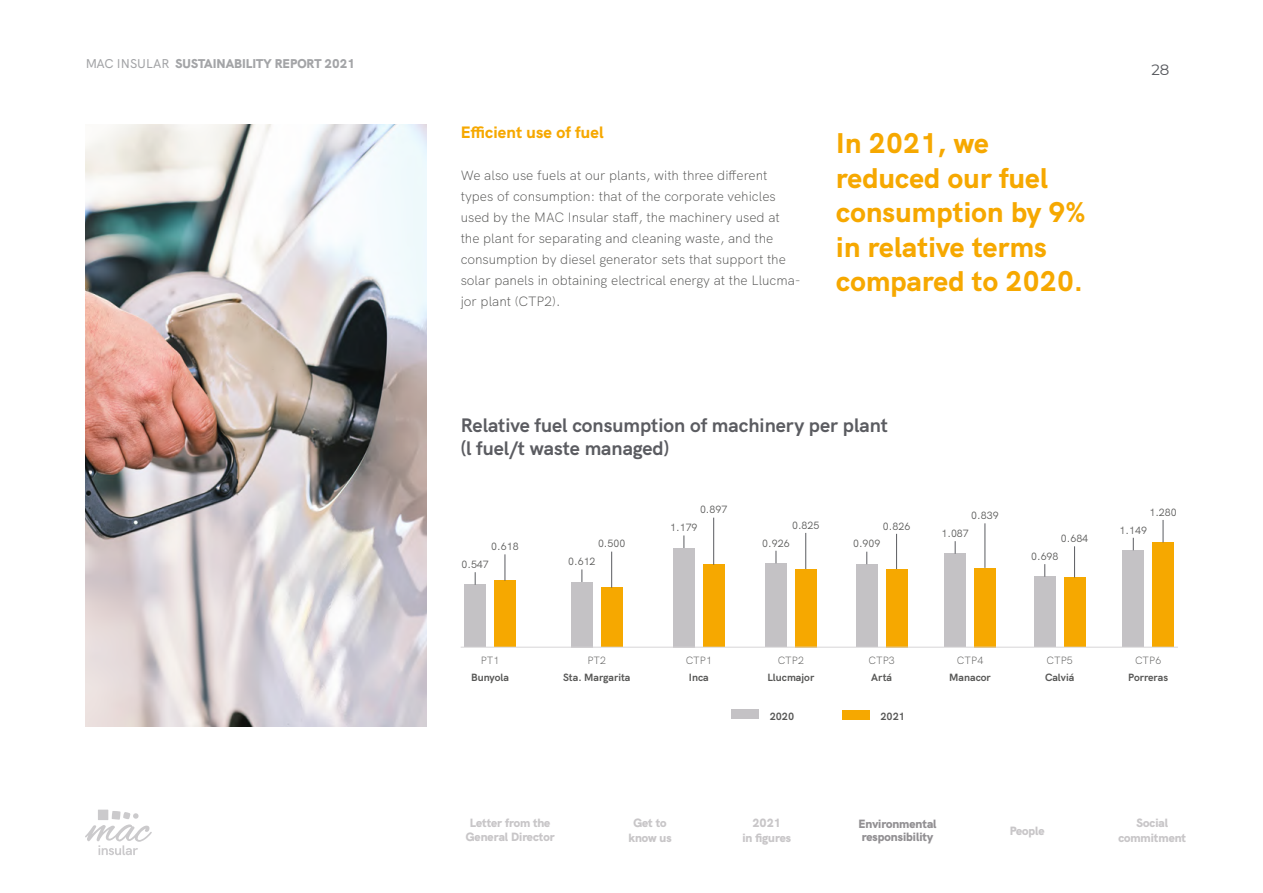
<style>
.page{position:relative;width:1263px;height:893px;background:#fff}
.page>*{position:absolute;margin:0;border:0;box-sizing:border-box;transform-origin:0 0}
.t1{font:800 28.5px/34.5px "HK Grotesk";letter-spacing:.01em;color:#f6a800}
.t2{font:700 19.5px/23.4px "HK Grotesk";color:#5b5c61}
.t3{font:800 16.5px "HK Grotesk";letter-spacing:.01em;color:#f6a800}
.t4{font:15px "Montserrat";color:#54565b}
.t5{font:300 13.5px/21px "HK Grotesk";color:#575756}
.t6{font:900 12.75px "HK Grotesk";color:#54565b}
.t7{font:900 12px/14.4px "HK Grotesk";color:#c8c6c8;text-align:center}
.t8{font:900 12px/13.5px "HK Grotesk";color:#929093}
.t9{font:10.5px "HK Grotesk";color:#575756}
.t10{font:700 10.5px "HK Grotesk";color:#575756}
.t11{font:300 10.5px "HK Grotesk";color:#575756}
.s1{font-weight:500}
</style>
<div class="page">
<svg style="left:85px;top:810px;width:67px;height:45px"></svg>
<div style="left:464px;top:585px;width:22px;height:62px;background:#c4c2c5"></div>
<div style="left:494px;top:581px;width:22px;height:66px;background:#f6a800"></div>
<div style="left:571px;top:582px;width:21px;height:65px;background:#c4c2c5"></div>
<div style="left:601px;top:588px;width:21px;height:59px;background:#f6a800"></div>
<div style="left:673px;top:548px;width:21px;height:99px;background:#c4c2c5"></div>
<div style="left:703px;top:564px;width:21px;height:83px;background:#f6a800"></div>
<div style="left:765px;top:563px;width:22px;height:84px;background:#c4c2c5"></div>
<div style="left:795px;top:569px;width:21px;height:78px;background:#f6a800"></div>
<div style="left:856px;top:564px;width:21px;height:83px;background:#c4c2c5"></div>
<div style="left:886px;top:569px;width:21px;height:78px;background:#f6a800"></div>
<div style="left:944px;top:554px;width:22px;height:93px;background:#c4c2c5"></div>
<div style="left:974px;top:568px;width:21px;height:79px;background:#f6a800"></div>
<div style="left:1034px;top:577px;width:21px;height:70px;background:#c4c2c5"></div>
<div style="left:1064px;top:577px;width:21px;height:70px;background:#f6a800"></div>
<div style="left:1123px;top:550px;width:21px;height:97px;background:#c4c2c5"></div>
<div style="left:1152px;top:542px;width:22px;height:105px;background:#f6a800"></div>
<hr style="left:461px;top:647px;width:717px;height:1px;background:#d7d5d7">
<div style="left:731px;top:709px;width:28px;height:10px;background:#c4c2c5"></div>
<div style="left:842px;top:710px;width:28px;height:9px;background:#f6a800"></div>
<svg style="left:475px;top:572px;width:1px;height:13px"></svg>
<svg style="left:505px;top:554px;width:1px;height:27px"></svg>
<svg style="left:581px;top:569px;width:1px;height:13px"></svg>
<hr style="left:611px;top:552px;width:1px;height:36px;background:#5b5c61">
<svg style="left:683px;top:535px;width:1px;height:13px"></svg>
<svg style="left:776px;top:551px;width:1px;height:12px"></svg>
<svg style="left:866px;top:552px;width:1px;height:12px"></svg>
<svg style="left:955px;top:541px;width:1px;height:13px"></svg>
<svg style="left:1044px;top:564px;width:1px;height:13px"></svg>
<svg style="left:1133px;top:538px;width:1px;height:12px"></svg>
<hr style="left:713px;top:518px;width:1px;height:47px;background:#5b5c61">
<hr style="left:805px;top:533px;width:1px;height:36px;background:#5b5c61">
<hr style="left:896px;top:534px;width:1px;height:35px;background:#5b5c61">
<hr style="left:984px;top:523px;width:1px;height:45px;background:#5b5c61">
<hr style="left:1074px;top:546px;width:1px;height:31px;background:#5b5c61">
<svg style="left:1163px;top:520px;width:1px;height:22px"></svg>
<img style="left:85px;top:124px;width:342px;height:602px">
<p class="t6" style="left:85px;top:54px;width:272px"><span class="s1">MAC INSULAR</span> SUSTAINABILITY REPORT 2021</p>
<p class="t3" style="left:461px;top:119px;width:144px">Efficient use of fuel</p>
<p class="t5" style="left:461px;top:164px;width:342px">We also use fuels at our plants, with three different types of consumption: that of the corporate vehicles used by the MAC Insular staff, the machinery used at the plant for separating and cleaning waste, and the consumption by diesel generator sets that support the solar panels in obtaining electrical energy at the Llucma&shy;jor plant (CTP2).</p>
<h1 class="t1" style="left:836px;top:124px;width:250px">In 2021, we reduced our fuel consumption by 9% in relative terms compared to 2020.</h1>
<p class="t4" style="left:1151px;top:59px;width:19px">28</p>
<h2 class="t2" style="left:461px;top:412px;width:429px">Relative fuel consumption of machinery per plant (l fuel/t waste managed)</h2>
<p class="t9" style="left:491px;top:538px;width:29px">0.618</p>
<p class="t9" style="left:461px;top:556px;width:29px">0.547</p>
<p class="t9" style="left:598px;top:536px;width:29px">0.500</p>
<p class="t9" style="left:568px;top:553px;width:29px">0.612</p>
<p class="t9" style="left:700px;top:502px;width:29px">0.897</p>
<p class="t9" style="left:670px;top:519px;width:29px">1.179</p>
<p class="t9" style="left:792px;top:517px;width:29px">0.825</p>
<p class="t9" style="left:883px;top:518px;width:29px">0.826</p>
<p class="t9" style="left:762px;top:535px;width:29px">0.926</p>
<p class="t9" style="left:853px;top:536px;width:29px">0.909</p>
<p class="t9" style="left:971px;top:507px;width:29px">0.839</p>
<p class="t9" style="left:941px;top:525px;width:29px">1.087</p>
<p class="t9" style="left:1061px;top:530px;width:29px">0.684</p>
<p class="t9" style="left:1031px;top:548px;width:29px">0.698</p>
<p class="t9" style="left:1149px;top:504px;width:29px">1.280</p>
<p class="t9" style="left:1119px;top:522px;width:29px">1.149</p>
<p class="t11" style="left:481px;top:652px;width:20px">PT1</p>
<p class="t10" style="left:471px;top:669px;width:39px">Bunyola</p>
<p class="t11" style="left:587px;top:652px;width:20px">PT2</p>
<p class="t10" style="left:563px;top:669px;width:69px">Sta. Margarita</p>
<p class="t11" style="left:686px;top:652px;width:28px">CTP1</p>
<p class="t10" style="left:689px;top:669px;width:21px">Inca</p>
<p class="t11" style="left:778px;top:652px;width:28px">CTP2</p>
<p class="t10" style="left:767px;top:669px;width:48px">Llucmajor</p>
<p class="t11" style="left:868px;top:652px;width:28px">CTP3</p>
<p class="t10" style="left:871px;top:669px;width:22px">Artá</p>
<p class="t10" style="left:770px;top:708px;width:26px">2020</p>
<p class="t10" style="left:880px;top:708px;width:26px">2021</p>
<p class="t11" style="left:957px;top:652px;width:28px">CTP4</p>
<p class="t10" style="left:949px;top:669px;width:43px">Manacor</p>
<p class="t11" style="left:1046px;top:652px;width:28px">CTP5</p>
<p class="t10" style="left:1045px;top:669px;width:31px">Calviá</p>
<p class="t11" style="left:1135px;top:652px;width:28px">CTP6</p>
<p class="t10" style="left:1128px;top:669px;width:41px">Porreras</p>
<p class="t7" style="left:466px;top:815px;width:90px">Letter from the<br>General Director</p>
<p class="t8" style="left:858px;top:816px;width:80px">Environmental responsibility</p>
<p class="t7" style="left:1118px;top:815px;width:69px">Social commitment</p>
<p class="t7" style="left:628px;top:815px;width:45px">Get to know us</p>
<p class="t7" style="left:742px;top:815px;width:50px">2021<br>in figures</p>
<p class="t7" style="left:1010px;top:822px;width:36px">People</p>
</div>
